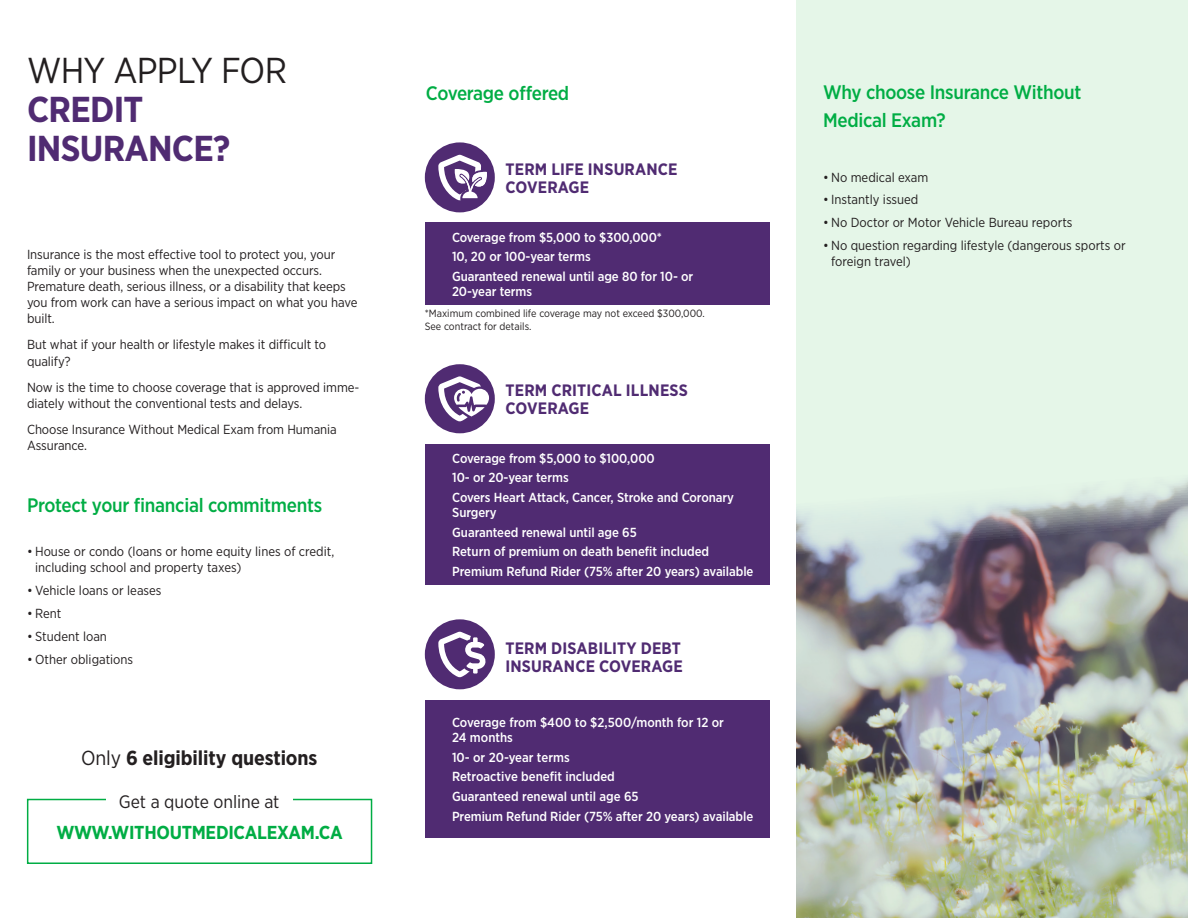
<style>
.page{position:relative;width:1188px;height:918px;background:#fff}
.page>*{position:absolute;margin:0;border:0;box-sizing:border-box;transform-origin:0 0}
.t1{font:700 36px/39px "Gotham Narrow";letter-spacing:-.02em;color:#502b72}
.t2{font:700 20.25px "Gotham Narrow";letter-spacing:-.005em;color:#231f20}
.t3{font:500 19.5px/28.5px "Gotham Narrow";letter-spacing:-.015em;color:#00ad44}
.t4{font:700 18.75px "Gotham Narrow";letter-spacing:-.015em;color:#00ad44}
.t5{font:18px "Gotham Narrow";letter-spacing:-.005em;color:#231f20}
.t6{font:700 16.5px/18px "Gotham Narrow";letter-spacing:.01em;color:#502b72}
.t7{font:13.2px/16.2px "Gotham Narrow";letter-spacing:-.005em;color:#231f20}
.t8{font:500 13.2px/15px "Gotham Narrow";letter-spacing:-.005em;color:#fff}
.t9{font:10.5px/12.6px "Gotham Narrow";color:#231f20}
.s1{font-weight:400;color:#231f20}
.s2{font-weight:400}
</style>
<div class="page">
<div style="left:796px;top:0;width:392px;height:918px;background:#e5f6e8"></div>
<img style="left:796px;top:479px;width:392px;height:439px">
<div style="left:27px;top:799px;width:345px;height:65px;border:2px solid #00ad44"></div>
<div style="left:106px;top:794px;width:187px;height:26px;background:#fff"></div>
<div style="left:425px;top:700px;width:345px;height:137px;background:#502b72"></div>
<div style="left:425px;top:223px;width:345px;height:82px;background:#502b72"></div>
<div style="left:425px;top:444px;width:345px;height:140px;background:#502b72"></div>
<div style="left:425px;top:364px;width:70px;height:69px;background:#502b72;border-radius:50%"></div>
<svg style="left:438px;top:376px;width:53px;height:45px"></svg>
<div style="left:425px;top:619px;width:70px;height:70px;background:#502b72;border-radius:50%"></div>
<svg style="left:438px;top:632px;width:51px;height:45px"></svg>
<div style="left:425px;top:142px;width:70px;height:70px;background:#502b72;border-radius:50%"></div>
<svg style="left:438px;top:155px;width:51px;height:46px"></svg>
<p class="t1" style="left:27px;top:50px;width:262px"><span class="s1">WHY APPLY FOR<br></span>CREDIT<br>INSURANCE?</p>
<p class="t7" style="left:27px;top:246px;width:332px">Insurance is the most effective tool to protect you, your family or your business when the unexpected occurs.<br>Premature death, serious illness, or a disability that keeps you from work can have a serious impact on what you have built.</p>
<p class="t7" style="left:27px;top:336px;width:301px">But what if your health or lifestyle makes it difficult to qualify?</p>
<p class="t7" style="left:27px;top:379px;width:334px">Now is the time to choose coverage that is approved imme&shy;diately without the conventional tests and delays.</p>
<p class="t7" style="left:27px;top:421px;width:311px">Choose Insurance Without Medical Exam from Humania<br>Assurance.</p>
<p class="t3" style="left:27px;top:491px;width:297px">Protect your financial commitments</p>
<p class="t7" style="left:35px;top:543px;width:301px;text-indent:-8px">• House or condo (loans or home equity lines of credit, including school and property taxes)</p>
<p class="t7" style="left:27px;top:582px;width:136px">• Vehicle loans or leases</p>
<p class="t7" style="left:27px;top:605px;width:36px">• Rent</p>
<p class="t7" style="left:27px;top:628px;width:82px">• Student loan</p>
<p class="t7" style="left:27px;top:650px;width:108px">• Other obligations</p>
<p class="t2" style="left:81px;top:745px;width:238px"><span class="s2">Only</span> 6 eligibility questions</p>
<p class="t5" style="left:119px;top:790px;width:162px">Get a quote online at</p>
<p class="t4" style="left:56px;top:820px;width:288px">WWW.WITHOUTMEDICALEXAM.CA</p>
<p class="t3" style="left:426px;top:78px;width:145px">Coverage offered</p>
<p class="t6" style="left:506px;top:160px;width:174px">TERM LIFE INSURANCE<br>COVERAGE</p>
<p class="t8" style="left:452px;top:229px;width:212px">Coverage from $5,000 to $300,000*</p>
<p class="t8" style="left:452px;top:249px;width:140px">10, 20 or 100-year terms</p>
<p class="t8" style="left:452px;top:269px;width:243px">Guaranteed renewal until age 80 for 10- or<br>20-year terms</p>
<p class="t9" style="left:425px;top:307px;width:281px">*Maximum combined life coverage may not exceed $300,000.<br>See contract for details.</p>
<p class="t6" style="left:506px;top:381px;width:184px">TERM CRITICAL ILLNESS<br>COVERAGE</p>
<p class="t8" style="left:452px;top:451px;width:204px">Coverage from $5,000 to $100,000</p>
<p class="t8" style="left:452px;top:470px;width:118px">10- or 20-year terms</p>
<p class="t8" style="left:452px;top:490px;width:283px">Covers Heart Attack, Cancer, Stroke and Coronary<br>Surgery</p>
<p class="t8" style="left:452px;top:524px;width:186px">Guaranteed renewal until age 65</p>
<p class="t8" style="left:452px;top:544px;width:259px">Return of premium on death benefit included</p>
<p class="t8" style="left:452px;top:564px;width:303px">Premium Refund Rider (75% after 20 years) available</p>
<p class="t6" style="left:505px;top:639px;width:179px">TERM DISABILITY DEBT<br>INSURANCE COVERAGE</p>
<p class="t8" style="left:452px;top:715px;width:274px">Coverage from $400 to $2,500/month for 12 or<br>24 months</p>
<p class="t8" style="left:452px;top:749px;width:119px">10- or 20-year terms</p>
<p class="t8" style="left:452px;top:769px;width:164px">Retroactive benefit included</p>
<p class="t8" style="left:452px;top:789px;width:188px">Guaranteed renewal until age 65</p>
<p class="t8" style="left:452px;top:808px;width:303px">Premium Refund Rider (75% after 20 years) available</p>
<p class="t3" style="left:823px;top:77px;width:260px">Why choose Insurance Without<br>Medical Exam?</p>
<p class="t7" style="left:823px;top:168px;width:107px">• No medical exam</p>
<p class="t7" style="left:823px;top:191px;width:97px">• Instantly issued</p>
<p class="t7" style="left:823px;top:214px;width:251px">• No Doctor or Motor Vehicle Bureau reports</p>
<p class="t7" style="left:831px;top:237px;width:296px;text-indent:-8px">• No question regarding lifestyle (dangerous sports or foreign travel)</p>
</div>
